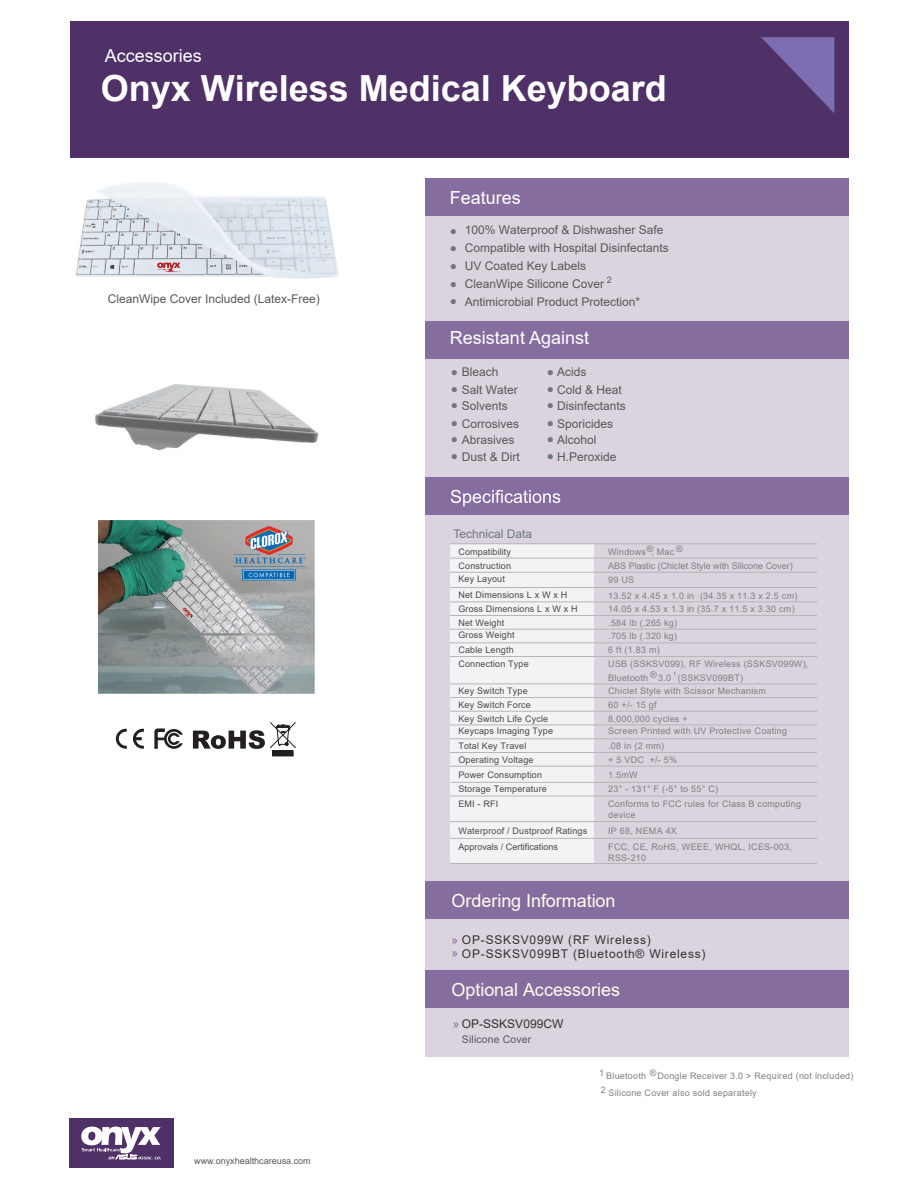
<style>
.page{position:relative;width:918px;height:1188px;background:#fff}
.page>*{position:absolute;margin:0;border:0;box-sizing:border-box;transform-origin:0 0}
.t1{font:700 36px "Arial";color:#fff}
.t2{font:18px "Arial";letter-spacing:-.005em;color:#fefdeb}
.t3{font:18px "Arial";color:#fff}
.t4{font:12px/18px "Arial";color:#5a5858}
.t5{font:12px/14.4px "Arial";letter-spacing:.065em;color:#333232}
.t6{font:12px/17.5px "Arial";color:#6d7978;text-align:justify}
.t7{font:12px "Arial";color:#333232}
.t8{font:10.5px "Arial";letter-spacing:.01em;color:#595a5c}
.t9{font:9px/14.7px "Arial";letter-spacing:.025em;color:#818081}
.t10{font:9px "Arial";letter-spacing:.02em;color:#4b4848}
.t11{font:9px "Arial";color:#818081}
.t12{font:9px "Arial";color:#58595b}
.t13{font:9px "Arial";color:#4b4848}
.t14{font:6px "Arial";color:#818081}
.s1{color:#6d7978}
.s2{color:#866da0}
</style>
<div class="page">
<div style="left:69px;top:1118px;width:104px;height:49px;background:#503167"></div>
<svg style="left:81px;top:1127px;width:80px;height:33px"></svg>
<div style="left:425px;top:178px;width:424px;height:879px;background:#dbd3de"></div>
<div style="left:450px;top:544px;width:144px;height:319px;background:#f2f3f4"></div>
<div style="left:71px;top:22px;width:778px;height:136px;background:#503167"></div>
<svg style="left:761px;top:37px;width:73px;height:76px"></svg>
<div style="left:425px;top:178px;width:424px;height:38px;background:#866da0"></div>
<div style="left:425px;top:477px;width:424px;height:38px;background:#866da0"></div>
<svg style="left:451px;top:490px;width:109px;height:16px"></svg>
<div style="left:425px;top:321px;width:424px;height:37px;background:#866da0"></div>
<hr style="left:450px;top:558px;width:367px;height:1px;background:#b5b6b7">
<hr style="left:450px;top:544px;width:367px;height:1px;background:#b5b6b7">
<hr style="left:450px;top:572px;width:367px;height:1px;background:#b5b6b7">
<hr style="left:450px;top:587px;width:367px;height:1px;background:#b5b6b7">
<hr style="left:450px;top:602px;width:367px;height:1px;background:#b5b6b7">
<hr style="left:450px;top:615px;width:367px;height:1px;background:#b5b6b7">
<hr style="left:450px;top:629px;width:367px;height:1px;background:#b5b6b7">
<hr style="left:450px;top:643px;width:367px;height:1px;background:#b5b6b7">
<hr style="left:450px;top:656px;width:367px;height:1px;background:#b5b6b7">
<hr style="left:450px;top:684px;width:367px;height:1px;background:#b5b6b7">
<hr style="left:450px;top:697px;width:367px;height:1px;background:#b5b6b7">
<hr style="left:450px;top:711px;width:367px;height:1px;background:#b5b6b7">
<hr style="left:450px;top:725px;width:367px;height:1px;background:#b5b6b7">
<hr style="left:450px;top:739px;width:367px;height:1px;background:#b5b6b7">
<hr style="left:450px;top:752px;width:367px;height:1px;background:#b5b6b7">
<hr style="left:450px;top:766px;width:367px;height:1px;background:#b5b6b7">
<hr style="left:451px;top:782px;width:366px;height:1px;background:#b5b6b7">
<hr style="left:450px;top:796px;width:367px;height:1px;background:#b5b6b7">
<hr style="left:450px;top:821px;width:367px;height:1px;background:#b5b6b7">
<hr style="left:450px;top:838px;width:367px;height:1px;background:#b5b6b7">
<hr style="left:450px;top:863px;width:367px;height:1px;background:#b5b6b7">
<svg style="left:154px;top:728px;width:29px;height:21px"></svg>
<div style="left:273px;top:751px;width:20px;height:5px;background:#231f20"></div>
<svg style="left:193px;top:722px;width:103px;height:27px"></svg>
<svg style="left:116px;top:729px;width:11px;height:20px"></svg>
<svg style="left:133px;top:729px;width:11px;height:20px"></svg>
<img style="left:95px;top:384px;width:224px;height:67px">
<img style="left:76px;top:182px;width:263px;height:97px">
<svg style="left:157px;top:263px;width:24px;height:10px"></svg>
<img style="left:98px;top:520px;width:216px;height:174px">
<svg style="left:182px;top:608px;width:12px;height:13px"></svg>
<div style="left:425px;top:882px;width:424px;height:37px;background:#866da0"></div>
<div style="left:425px;top:970px;width:424px;height:38px;background:#866da0"></div>
<h2 class="t3" style="left:105px;top:44px;width:99px">Accessories</h2>
<h1 class="t1" style="left:101px;top:63px;width:568px">Onyx Wireless Medical Keyboard</h1>
<h2 class="t3" style="left:450px;top:185px;width:73px">Features</h2>
<h3 class="t6" style="left:450px;top:222px;width:9px">● ● ● ● ●</h3>
<h3 class="t4" style="left:465px;top:221px;width:206px">100% Waterproof &amp; Dishwasher Safe<br>Compatible with Hospital Disinfectants<br>UV Coated Key Labels<br>CleanWipe Silicone Cover <sup>2</sup></h3>
<h3 class="t4" style="left:108px;top:289px;width:214px">CleanWipe Cover Included (Latex-Free)</h3>
<h3 class="t4" style="left:465px;top:293px;width:177px">Antimicrobial Product Protection*</h3>
<h2 class="t3" style="left:450px;top:326px;width:141px">Resistant Against</h2>
<h3 class="t4" style="left:451px;top:363px;width:49px"><span class="s1">●</span> Bleach</h3>
<h3 class="t4" style="left:451px;top:381px;width:69px"><span class="s1">●</span> Salt Water</h3>
<h3 class="t4" style="left:547px;top:363px;width:41px"><span class="s1">●</span> Acids</h3>
<h3 class="t4" style="left:547px;top:381px;width:76px"><span class="s1">●</span> Cold &amp; Heat</h3>
<h3 class="t4" style="left:451px;top:397px;width:59px"><span class="s1">●</span> Solvents</h3>
<h3 class="t4" style="left:451px;top:414px;width:70px"><span class="s1">●</span> Corrosives</h3>
<h3 class="t4" style="left:547px;top:397px;width:80px"><span class="s1">●</span> Disinfectants</h3>
<h3 class="t4" style="left:547px;top:414px;width:68px"><span class="s1">●</span> Sporicides</h3>
<h3 class="t4" style="left:451px;top:430px;width:65px"><span class="s1">●</span> Abrasives</h3>
<h3 class="t4" style="left:451px;top:448px;width:71px"><span class="s1">●</span> Dust &amp; Dirt</h3>
<h3 class="t4" style="left:547px;top:430px;width:51px"><span class="s1">●</span> Alcohol</h3>
<h3 class="t4" style="left:547px;top:448px;width:71px"><span class="s1">●</span> H.Peroxide</h3>
<h3 class="t6" style="left:453px;top:525px;width:80px">Technical Data</h3>
<p class="t10" style="left:458px;top:545px;width:54px">Compatibility</p>
<p class="t9" style="left:608px;top:544px;width:76px">Windows®, Mac ®</p>
<p class="t10" style="left:458px;top:559px;width:54px">Construction</p>
<p class="t11" style="left:608px;top:559px;width:186px">ABS Plastic (Chiclet Style with Silicone Cover)</p>
<p class="t10" style="left:458px;top:573px;width:48px">Key Layout</p>
<p class="t9" style="left:608px;top:572px;width:27px">99 US</p>
<p class="t10" style="left:458px;top:589px;width:110px">Net Dimensions L x W x H</p>
<p class="t9" style="left:608px;top:588px;width:191px">13.52 x 4.45 x 1.0 in (34.35 x 11.3 x 2.5 cm)</p>
<p class="t10" style="left:458px;top:603px;width:121px">Gross Dimensions L x W x H</p>
<p class="t9" style="left:608px;top:602px;width:188px">14.05 x 4.53 x 1.3 in (35.7 x 11.5 x 3.30 cm)</p>
<p class="t10" style="left:458px;top:617px;width:47px">Net Weight</p>
<p class="t9" style="left:608px;top:615px;width:70px">.584 lb (.265 kg)</p>
<p class="t10" style="left:458px;top:629px;width:58px">Gross Weight</p>
<p class="t9" style="left:608px;top:628px;width:70px">.705 lb (.320 kg)</p>
<p class="t10" style="left:458px;top:643px;width:57px">Cable Length</p>
<p class="t9" style="left:608px;top:642px;width:53px">6 ft (1.83 m)</p>
<p class="t10" style="left:458px;top:657px;width:72px">Connection Type</p>
<p class="t9" style="left:608px;top:656px;width:202px">USB (SSKSV099), RF Wireless (SSKSV099W),<br>Bluetooth ®3.0</p>
<p class="t14" style="left:673px;top:670px;width:5px">1</p>
<p class="t9" style="left:678px;top:671px;width:67px">(SSKSV099BT)</p>
<p class="t10" style="left:458px;top:685px;width:71px">Key Switch Type</p>
<p class="t9" style="left:608px;top:684px;width:159px">Chiclet Style with Scissor Mechanism</p>
<p class="t10" style="left:458px;top:699px;width:74px">Key Switch Force</p>
<p class="t9" style="left:608px;top:697px;width:50px">60 +/- 15 gf</p>
<p class="t10" style="left:458px;top:712px;width:91px">Key Switch Life Cycle</p>
<p class="t9" style="left:608px;top:711px;width:81px">8,000,000 cycles +</p>
<p class="t10" style="left:458px;top:725px;width:96px">Keycaps Imaging Type</p>
<p class="t9" style="left:608px;top:724px;width:180px">Screen Printed with UV Protective Coating</p>
<p class="t10" style="left:458px;top:740px;width:70px">Total Key Travel</p>
<p class="t9" style="left:608px;top:739px;width:57px">.08 in (2 mm)</p>
<p class="t10" style="left:458px;top:754px;width:77px">Operating Voltage</p>
<p class="t9" style="left:608px;top:753px;width:71px">+ 5 VDC +/- 5%</p>
<p class="t10" style="left:458px;top:768px;width:85px">Power Consumption</p>
<p class="t9" style="left:608px;top:767px;width:31px">1.5mW</p>
<p class="t10" style="left:458px;top:783px;width:90px">Storage Temperature</p>
<p class="t9" style="left:608px;top:782px;width:111px">23° - 131° F (-5° to 55° C)</p>
<p class="t10" style="left:458px;top:798px;width:41px">EMI - RFI</p>
<p class="t9" style="left:608px;top:799px;width:194px;line-height:10.8px">Conforms to FCC rules for Class B computing device</p>
<p class="t10" style="left:458px;top:825px;width:130px">Waterproof / Dustproof Ratings</p>
<p class="t9" style="left:608px;top:823px;width:185px;line-height:15.6px">IP 68, NEMA 4X<br>FCC, CE, RoHS, WEEE, WHQL, ICES-003,</p>
<p class="t9" style="left:608px;top:850px;width:39px">RSS-210</p>
<p class="t13" style="left:458px;top:841px;width:101px">Approvals / Certifications</p>
<h2 class="t2" style="left:452px;top:888px;width:166px">Ordering Information</h2>
<h3 class="t5" style="left:452px;top:932px;width:256px"><span class="s2">»</span> OP-SSKSV099W (RF Wireless)<br><span class="s2">»</span> OP-SSKSV099BT (Bluetooth® Wireless)</h3>
<h2 class="t2" style="left:452px;top:977px;width:170px">Optional Accessories</h2>
<h3 class="t7" style="left:453px;top:1016px;width:112px"><span class="s2">»</span> OP-SSKSV099CW</h3>
<p class="t8" style="left:462px;top:1032px;width:71px">Silicone Cover</p>
<p class="t12" style="left:194px;top:1155px;width:118px">www.onyxhealthcareusa.com</p>
<p class="t9" style="left:599px;top:1068px;width:256px;line-height:17px">1 Bluetooth ®Dongle Receiver 3.0 &gt; Required (not included)<br>2 Silicone Cover also sold separately</p>
</div>
